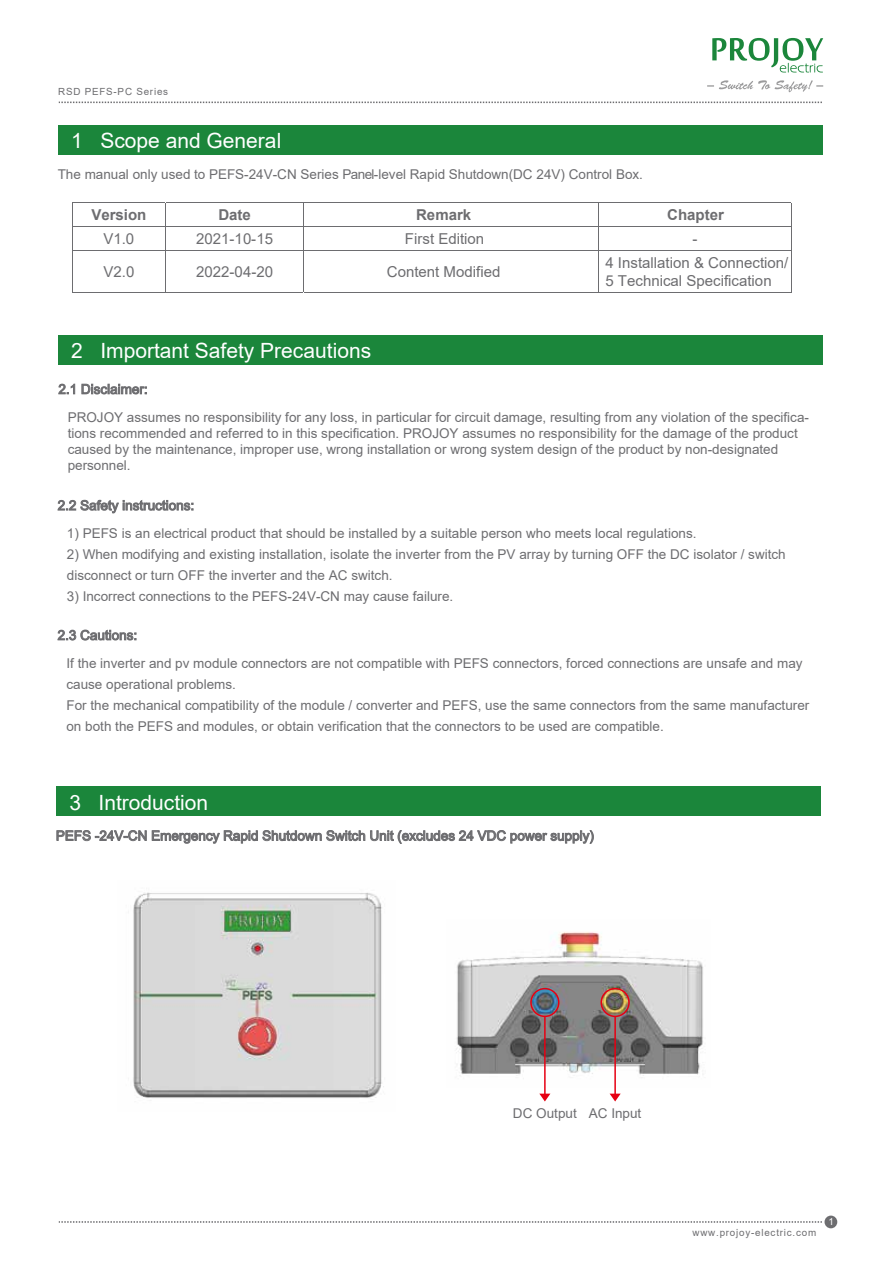
<style>
.page{position:relative;width:893px;height:1263px;background:#fff}
.page>*{position:absolute;margin:0;border:0;box-sizing:border-box;transform-origin:0 0}
.t1{font:21px "Arial";color:#fff}
.t2{font:15px/18px "Arial";color:#6d6d70}
.t3{font:700 15px "Arial";color:#6d6d70}
.t4{font:13.5px/21px "Arial";color:#6d6d70}
.t5{font:9.75px "Arial";letter-spacing:.08em;color:#6d6d70}
.t6{font:9.75px "Arial";color:#fff}
</style>
<div class="page">
<div style="left:824px;top:1215px;width:13px;height:13px;background:#6d6d70;border-radius:50%"></div>
<div style="left:58px;top:125px;width:764px;height:29px;background:#1b863b"></div>
<hr style="left:73px;top:202px;width:92px;height:1px;background:#6d6d70">
<hr style="left:166px;top:202px;width:137px;height:1px;background:#6d6d70">
<hr style="left:304px;top:202px;width:339px;height:1px;background:#6d6d70">
<hr style="left:643px;top:202px;width:148px;height:1px;background:#6d6d70">
<hr style="left:73px;top:227px;width:92px;height:1px;background:#6d6d70">
<hr style="left:166px;top:227px;width:137px;height:1px;background:#6d6d70">
<hr style="left:304px;top:227px;width:339px;height:1px;background:#6d6d70">
<hr style="left:644px;top:227px;width:147px;height:1px;background:#6d6d70">
<svg style="left:72px;top:203px;width:1px;height:48px"></svg>
<hr style="left:73px;top:250px;width:92px;height:1px;background:#6d6d70">
<svg style="left:165px;top:203px;width:1px;height:48px"></svg>
<hr style="left:166px;top:250px;width:137px;height:1px;background:#6d6d70">
<svg style="left:303px;top:203px;width:1px;height:48px"></svg>
<hr style="left:304px;top:250px;width:339px;height:1px;background:#6d6d70">
<svg style="left:598px;top:203px;width:1px;height:47px"></svg>
<hr style="left:643px;top:250px;width:148px;height:1px;background:#6d6d70">
<svg style="left:791px;top:203px;width:1px;height:48px"></svg>
<svg style="left:59px;top:1221px;width:763px;height:2px"></svg>
<svg style="left:712px;top:38px;width:111px;height:35px"></svg>
<svg style="left:707px;top:80px;width:116px;height:12px"></svg>
<svg style="left:59px;top:102px;width:763px;height:1px"></svg>
<div style="left:58px;top:335px;width:764px;height:29px;background:#1b863b"></div>
<div style="left:56px;top:786px;width:765px;height:30px;background:#1b863b"></div>
<svg style="left:57px;top:830px;width:537px;height:14px"></svg>
<svg style="left:58px;top:384px;width:17px;height:10px"></svg>
<svg style="left:82px;top:384px;width:65px;height:10px"></svg>
<svg style="left:58px;top:500px;width:135px;height:13px"></svg>
<svg style="left:58px;top:630px;width:78px;height:10px"></svg>
<img style="left:133px;top:892px;width:251px;height:206px">
<img style="left:456px;top:932px;width:247px;height:146px">
<div style="left:530px;top:988px;width:29px;height:29px;border:2px solid #e60012;border-radius:50%"></div>
<div style="left:600px;top:988px;width:30px;height:29px;border:2px solid #e60012;border-radius:50%"></div>
<hr style="left:544px;top:1016px;width:2px;height:81px;background:#e60012">
<svg style="left:539px;top:1094px;width:11px;height:7px"></svg>
<hr style="left:614px;top:1016px;width:2px;height:81px;background:#e60012">
<svg style="left:610px;top:1094px;width:11px;height:7px"></svg>
<hr style="left:72px;top:292px;width:93px;height:1px;background:#6d6d70">
<hr style="left:165px;top:292px;width:138px;height:1px;background:#6d6d70">
<hr style="left:304px;top:292px;width:340px;height:1px;background:#6d6d70">
<hr style="left:643px;top:292px;width:148px;height:1px;background:#6d6d70">
<hr style="left:72px;top:251px;width:1px;height:41px;background:#6d6d70">
<hr style="left:165px;top:251px;width:1px;height:41px;background:#6d6d70">
<hr style="left:303px;top:251px;width:1px;height:41px;background:#6d6d70">
<hr style="left:598px;top:251px;width:1px;height:41px;background:#6d6d70">
<hr style="left:791px;top:251px;width:1px;height:41px;background:#6d6d70">
<p class="t5" style="left:58px;top:85px;width:111px">RSD PEFS-PC Series</p>
<h1 class="t1" style="left:71px;top:126px;width:212px">1 Scope and General</h1>
<p class="t4" style="left:58px;top:164px;width:587px">The manual only used to PEFS-24V-CN Series Panel-level Rapid Shutdown(DC 24V) Control Box.</p>
<p class="t3" style="left:91px;top:205px;width:57px">Version</p>
<p class="t3" style="left:218px;top:205px;width:34px">Date</p>
<p class="t3" style="left:416px;top:205px;width:57px">Remark</p>
<p class="t3" style="left:667px;top:205px;width:58px">Chapter</p>
<p class="t2" style="left:103px;top:230px;width:32px">V1.0</p>
<p class="t2" style="left:196px;top:230px;width:78px">2021-10-15</p>
<p class="t2" style="left:405px;top:230px;width:81px">First Edition</p>
<p class="t2" style="left:692px;top:230px;width:7px">-</p>
<p class="t2" style="left:103px;top:262px;width:32px">V2.0</p>
<p class="t2" style="left:196px;top:262px;width:78px">2022-04-20</p>
<p class="t2" style="left:387px;top:262px;width:115px">Content Modified</p>
<p class="t2" style="left:605px;top:253px;width:184px">4 Installation &amp; Connection/<br>5 Technical Specification</p>
<h1 class="t1" style="left:71px;top:336px;width:301px">2 Important Safety Precautions</h1>
<p class="t4" style="left:68px;top:409px;width:743px;line-height:16.2px">PROJOY assumes no responsibility for any loss, in particular for circuit damage, resulting from any violation of the specifica&shy;tions recommended and referred to in this specification. PROJOY assumes no responsibility for the damage of the product caused by the maintenance, improper use, wrong installation or wrong system design of the product by non-designated personnel.</p>
<p class="t4" style="left:58px;top:495px;width:138px">2.2 Safety instructions:</p>
<p class="t4" style="left:67px;top:523px;width:631px">1) PEFS is an electrical product that should be installed by a suitable person who meets local regulations.</p>
<p class="t4" style="left:67px;top:544px;width:720px">2) When modifying and existing installation, isolate the inverter from the PV array by turning OFF the DC isolator / switch disconnect or turn OFF the inverter and the AC switch.</p>
<p class="t4" style="left:67px;top:586px;width:388px">3) Incorrect connections to the PEFS-24V-CN may cause failure.</p>
<p class="t4" style="left:58px;top:624px;width:81px">2.3 Cautions:</p>
<p class="t4" style="left:66px;top:653px;width:744px">If the inverter and pv module connectors are not compatible with PEFS connectors, forced connections are unsafe and may cause operational problems.<br>For the mechanical compatibility of the module / converter and PEFS, use the same connectors from the same manufacturer on both the PEFS and modules, or obtain verification that the connectors to be used are compatible.</p>
<h1 class="t1" style="left:69px;top:788px;width:140px">3 Introduction</h1>
<p class="t4" style="left:56px;top:825px;width:539px">PEFS -24V-CN Emergency Rapid Shutdown Switch Unit (excludes 24 VDC power supply)</p>
<p class="t4" style="left:513px;top:1102px;width:130px">DC Output AC Input</p>
<p class="t5" style="left:692px;top:1225px;width:125px">www.projoy-electric.com</p>
<p class="t6" style="left:828px;top:1215px;width:7px">1</p>
</div>
